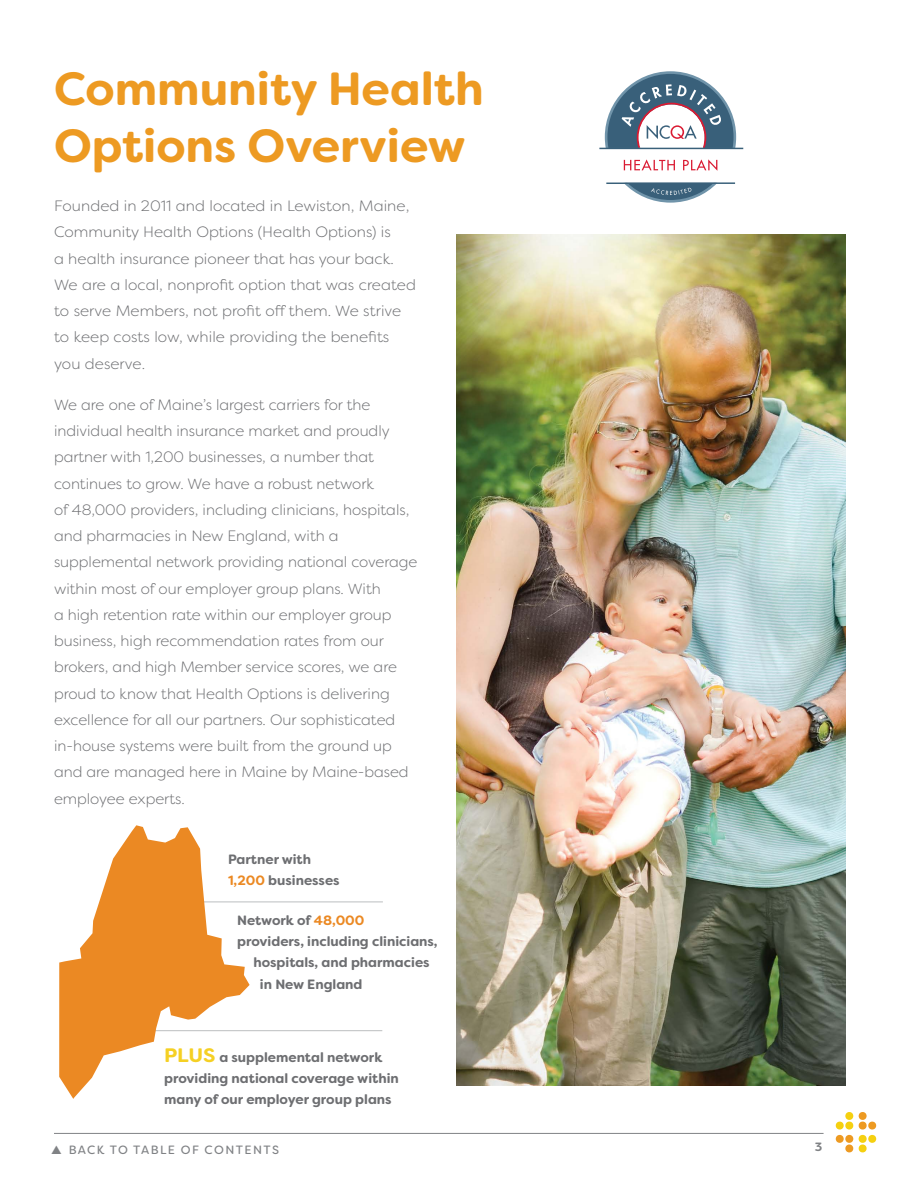
<style>
.page{position:relative;width:918px;height:1188px;background:#fff}
.page>*{position:absolute;margin:0;border:0;box-sizing:border-box;transform-origin:0 0}
.t1{font:700 46.5px/57px "Filson Soft";color:#ed9a22}
.t2{font:300 15px/26.2px "Filson Soft";color:#6d6e71}
.t3{font:700 13.5px/21px "Filson Soft";color:#6d6e71}
.t4{font:12px "Filson Soft";letter-spacing:.12em;color:#808285}
.t5{font:700 12px "Filson Soft";color:#808285}
.s1{color:#eb8923}
.s2{font-size:19.5px;color:#f5d024}
</style>
<div class="page">
<svg style="left:835px;top:1112px;width:42px;height:41px"></svg>
<hr style="left:54px;top:1133px;width:770px;height:1px;background:#808285">
<img style="left:457px;top:234px;width:389px;height:852px">
<hr style="left:200px;top:902px;width:183px;height:1px;background:#bcbec0">
<hr style="left:127px;top:1030px;width:255px;height:1px;background:#bcbec0">
<svg style="left:59px;top:825px;width:191px;height:274px;fill:#eb8923"></svg>
<svg style="left:624px;top:159px;width:51px;height:11px"></svg>
<svg style="left:683px;top:159px;width:34px;height:12px"></svg>
<hr style="left:606px;top:182px;width:129px;height:2px;background:#39607a">
<hr style="left:599px;top:148px;width:144px;height:1px;background:#39607a">
<svg style="left:605px;top:71px;width:131px;height:77px"></svg>
<svg style="left:625px;top:184px;width:91px;height:19px"></svg>
<h1 class="t1" style="left:54px;top:61px;width:431px">Community Health<br>Options Overview</h1>
<p class="t2" style="left:54px;top:193px;width:364px">Founded in 2011 and located in Lewiston, Maine, Community Health Options (Health Options) is<br>a health insurance pioneer that has your back.<br>We are a local, nonprofit option that was created to serve Members, not profit off them. We strive to keep costs low, while providing the benefits you deserve.</p>
<p class="t2" style="left:54px;top:391px;width:365px">We are one of Maine’s largest carriers for the individual health insurance market and proudly partner with 1,200 businesses, a number that continues to grow. We have a robust network<br>of 48,000 providers, including clinicians, hospitals, and pharmacies in New England, with a supplemental network providing national coverage within most of our employer group plans. With<br>a high retention rate within our employer group business, high recommendation rates from our brokers, and high Member service scores, we are proud to know that Health Options is delivering excellence for all our partners. Our sophisticated in-house systems were built from the ground up and are managed here in Maine by Maine-based employee experts.</p>
<p class="t3" style="left:228px;top:849px;width:113px">Partner with<br><span class="s1">1,200</span> businesses</p>
<p class="t3" style="left:237px;top:910px;width:129px">Network of <span class="s1">48,000</span></p>
<p class="t3" style="left:237px;top:931px;width:202px">providers, including clinicians,</p>
<p class="t3" style="left:253px;top:952px;width:178px">hospitals, and pharmacies</p>
<p class="t3" style="left:260px;top:973px;width:104px">in New England</p>
<p class="t3" style="left:164px;top:1047px;width:236px"><span class="s2">PLUS</span> a supplemental network providing national coverage within many of our employer group plans</p>
<p class="t4" style="left:51px;top:1142px;width:229px">▲ BACK TO TABLE OF CONTENTS</p>
<p class="t5" style="left:815px;top:1139px;width:9px">3</p>
</div>
